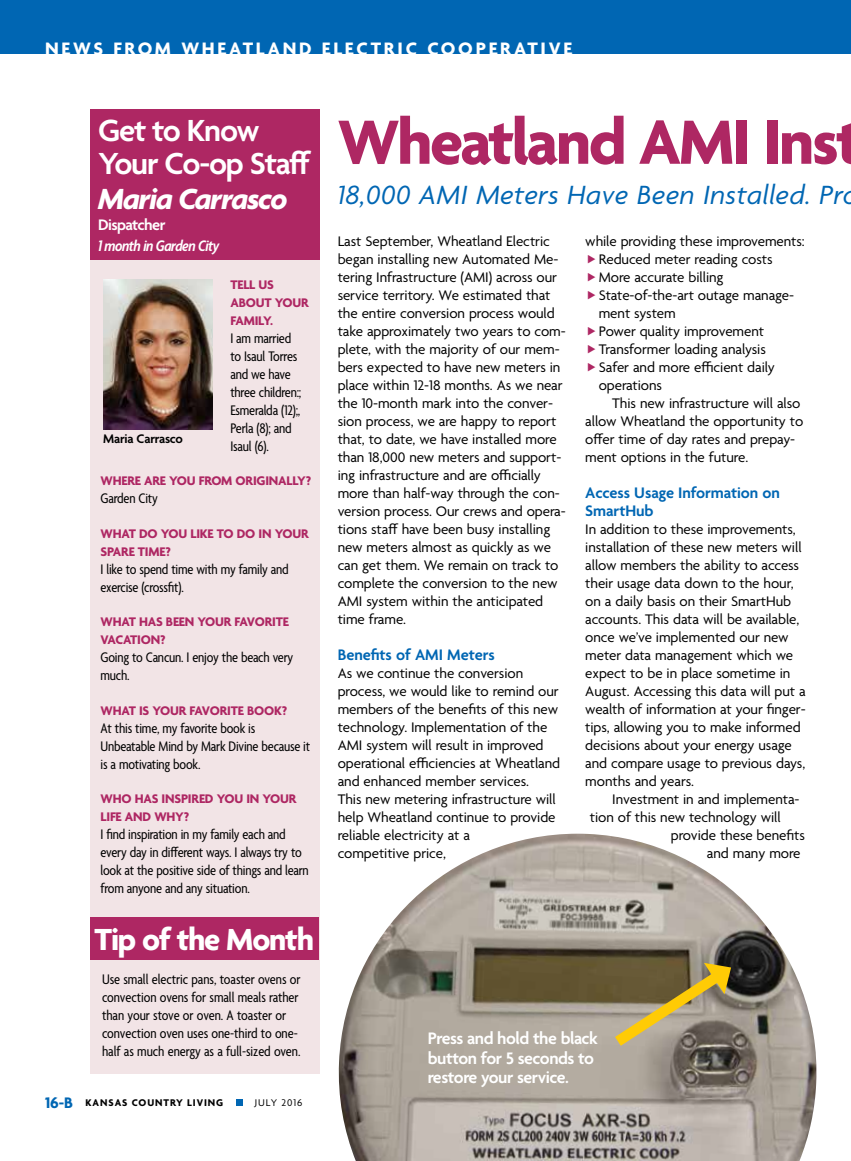
<style>
.page{position:relative;width:851px;height:1161px;background:#fff}
.page>*{position:absolute;margin:0;border:0;box-sizing:border-box;transform-origin:0 0}
.t1{font:700 67.5px "Agenda";letter-spacing:-.035em;color:#ae2763}
.t2{font:600 33px/33px "Agenda";letter-spacing:-.035em;color:#fff}
.t3{font:700 33px "Agenda";letter-spacing:-.035em;color:#fff}
.t4{font:italic 700 31.5px "Agenda";letter-spacing:-.035em;color:#fff}
.t5{font:italic 28.5px "Agenda";letter-spacing:.015em;color:#0066b3}
.t6{font:700 19.5px "Agenda";letter-spacing:.14em;color:#fff}
.t7{font:600 18px/19.5px "Agenda";letter-spacing:-.025em;color:#fff}
.t8{font:600 16.5px/18px "Agenda";letter-spacing:-.005em;color:#0066b3}
.t9{font:italic 600 condensed 16.5px "Agenda";letter-spacing:-.03em;color:#fff}
.t10{font:600 16.5px "Agenda";letter-spacing:-.035em;color:#fff}
.t11{font:700 16.5px "Agenda";color:#0066b3}
.t12{font:15px/18px "Agenda";letter-spacing:-.005em;color:#000}
.t13{font:condensed 15px/18px "Agenda";letter-spacing:-.015em;color:#000}
.t14{font:700 13.5px/18px "Agenda";letter-spacing:-.015em;color:#ae2763}
.t15{font:600 13.5px "Agenda";letter-spacing:-.015em;color:#000}
.t16{font:700 10.5px "Agenda";letter-spacing:.09em;color:#000}
.t17{font:10.5px "Agenda";letter-spacing:.09em;color:#000}
</style>
<div class="page">
<img style="left:338px;top:834px;width:479px;height:327px">
<div style="left:90px;top:116px;width:230px;height:958px;background:#f2e4e6"></div>
<img style="left:103px;top:279px;width:109px;height:150px">
<div style="left:91px;top:109px;width:229px;height:150px;background:#ae2763"></div>
<svg style="left:603px;top:960px;width:132px;height:96px"></svg>
<div style="left:90px;top:917px;width:228px;height:43px;background:#ae2763"></div>
<div style="left:236px;top:1099px;width:6px;height:7px;background:#0066b3"></div>
<div style="left:0;top:0;width:850px;height:54px;background:#0066b3"></div>
<h3 class="t6" style="left:45px;top:38px;width:528px">NEWS FROM WHEATLAND ELECTRIC COOPERATIVE</h3>
<p class="t11" style="left:45px;top:1094px;width:30px">16-B</p>
<h2 class="t2" style="left:98px;top:116px;width:215px">Get to Know<br>Your Co-op Staff</h2>
<h3 class="t4" style="left:98px;top:182px;width:191px">Maria Carrasco</h3>
<p class="t10" style="left:98px;top:215px;width:69px">Dispatcher</p>
<p class="t9" style="left:98px;top:236px;width:123px">1 month in Garden City</p>
<p class="t14" style="left:230px;top:276px;width:80px">TELL US<br>ABOUT YOUR<br>FAMILY.</p>
<p class="t13" style="left:230px;top:330px;width:72px">I am married to Isaul Torres and we have three children:;<br>Esmeralda (12);,<br>Perla (8); and<br>Isaul (6).</p>
<p class="t14" style="left:100px;top:473px;width:212px">WHERE ARE YOU FROM ORIGINALLY?</p>
<p class="t13" style="left:100px;top:490px;width:59px">Garden City</p>
<p class="t14" style="left:100px;top:525px;width:209px">WHAT DO YOU LIKE TO DO IN YOUR<br>SPARE TIME?</p>
<p class="t13" style="left:100px;top:561px;width:190px">I like to spend time with my family and exercise (crossfit).</p>
<p class="t14" style="left:100px;top:614px;width:190px">WHAT HAS BEEN YOUR FAVORITE<br>VACATION?</p>
<p class="t13" style="left:100px;top:649px;width:194px">Going to Cancun. I enjoy the beach very much.</p>
<p class="t14" style="left:100px;top:702px;width:188px">WHAT IS YOUR FAVORITE BOOK?</p>
<p class="t13" style="left:100px;top:720px;width:211px">At this time, my favorite book is<br>Unbeatable Mind by Mark Divine because it is a motivating book.</p>
<p class="t14" style="left:100px;top:791px;width:197px">WHO HAS INSPIRED YOU IN YOUR<br>LIFE AND WHY?</p>
<p class="t13" style="left:100px;top:826px;width:210px">I find inspiration in my family each and every day in different ways. I always try to look at the positive side of things and learn from anyone and any situation.</p>
<p class="t15" style="left:103px;top:432px;width:81px">Maria Carrasco</p>
<h2 class="t3" style="left:94px;top:922px;width:221px">Tip of the Month</h2>
<p class="t13" style="left:102px;top:971px;width:200px">Use small electric pans, toaster ovens or convection ovens for small meals rather than your stove or oven. A toaster or convection oven uses one-third to one&shy;half as much energy as a full-sized oven.</p>
<p class="t16" style="left:86px;top:1096px;width:139px">KANSAS COUNTRY LIVING</p>
<p class="t17" style="left:255px;top:1096px;width:49px">JULY 2016</p>
<h1 class="t1" style="left:338px;top:106px;width:525px">Wheatland AMI Inst</h1>
<h3 class="t5" style="left:338px;top:178px;width:523px">18,000 AMI Meters Have Been Installed. Pro</h3>
<p class="t12" style="left:338px;top:233px;width:229px">Last September, Wheatland Electric began installing new Automated Me&shy;tering Infrastructure (AMI) across our service territory. We estimated that the entire conversion process would take approximately two years to com&shy;plete, with the majority of our mem&shy;bers expected to have new meters in place within 12-18 months. As we near the 10-month mark into the conver&shy;sion process, we are happy to report that, to date, we have installed more than 18,000 new meters and support&shy;ing infrastructure and are officially more than half-way through the con&shy;version process. Our crews and opera&shy;tions staff have been busy installing new meters almost as quickly as we can get them. We remain on track to complete the conversion to the new AMI system within the anticipated time frame.</p>
<p class="t8" style="left:338px;top:647px;width:158px">Benefits of AMI Meters</p>
<p class="t12" style="left:338px;top:665px;width:224px">As we continue the conversion process, we would like to remind our members of the benefits of this new technology. Implementation of the<br>AMI system will result in improved operational efficiencies at Wheatland and enhanced member services.<br>This new metering infrastructure will help Wheatland continue to provide reliable electricity at a<br>competitive price,</p>
<p class="t12" style="left:598px;top:233px;width:207px;text-indent:-13px">while providing these improvements:<br>Reduced meter reading costs<br>More accurate billing<br>State-of-the-art outage manage&shy;ment system<br>Power quality improvement<br>Transformer loading analysis<br>Safer and more efficient daily operations</p>
<p class="t12" style="left:585px;top:395px;width:219px;text-indent:27px">This new infrastructure will also allow Wheatland the opportunity to offer time of day rates and prepay&shy;ment options in the future.</p>
<p class="t8" style="left:585px;top:485px;width:196px">Access Usage Information on<br>SmartHub</p>
<p class="t12" style="left:585px;top:521px;width:222px">In addition to these improvements, installation of these new meters will allow members the ability to access their usage data down to the hour, on a daily basis on their SmartHub accounts. This data will be available, once we’ve implemented our new meter data management which we expect to be in place sometime in August. Accessing this data will put a wealth of information at your finger&shy;tips, allowing you to make informed decisions about your energy usage and compare usage to previous days, months and years.</p>
<p class="t12" style="left:612px;top:791px;width:189px">Investment in and implementa-</p>
<p class="t12" style="left:589px;top:809px;width:192px">tion of this new technology will</p>
<p class="t12" style="left:670px;top:827px;width:135px">provide these benefits</p>
<p class="t12" style="left:706px;top:845px;width:95px">and many more</p>
<p class="t7" style="left:428px;top:1030px;width:172px">Press and hold the black button for 5 seconds to restore your service.</p>
</div>
